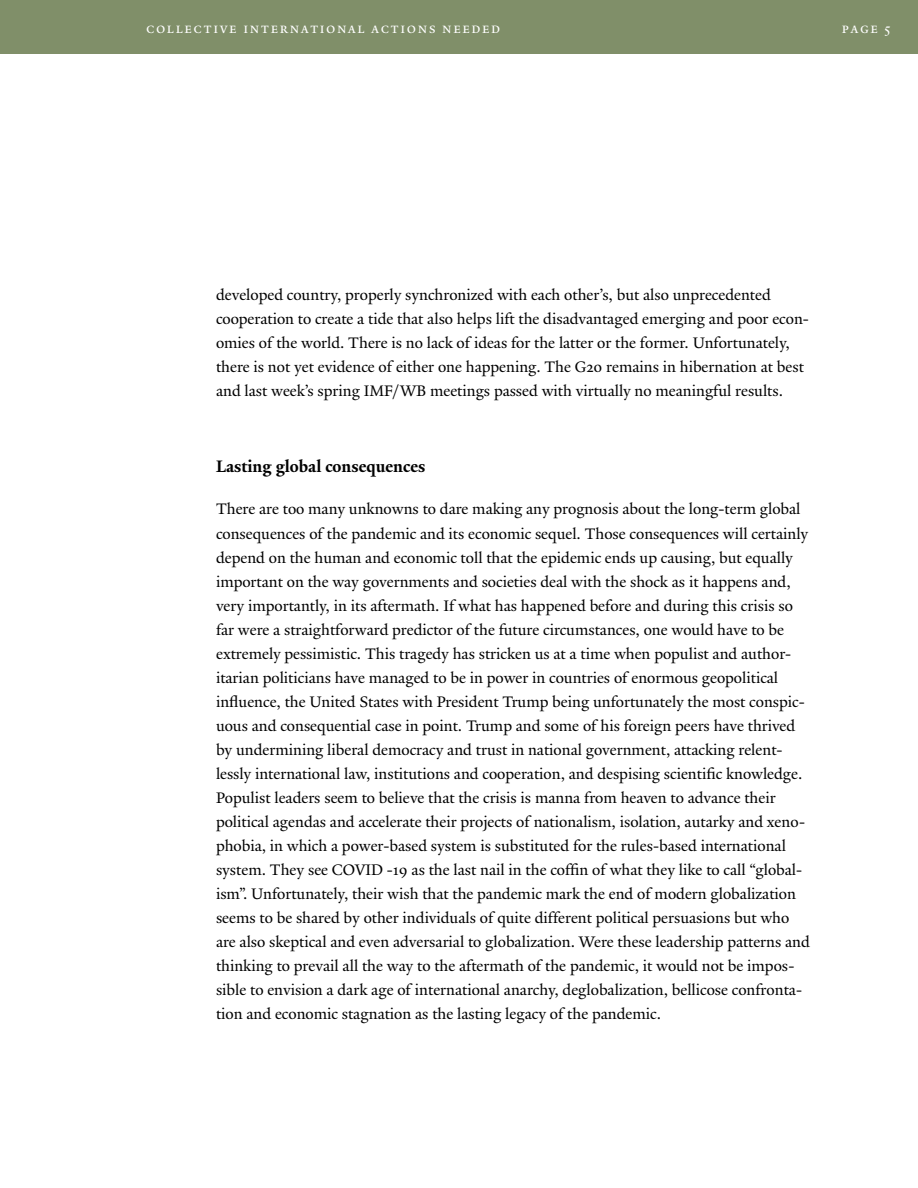
<style>
.page{position:relative;width:918px;height:1188px;background:#fff}
.page>*{position:absolute;margin:0;border:0;box-sizing:border-box;transform-origin:0 0}
.t1{font:700 18px "Yale Design";color:#000}
.t2{font:16.5px/24px "Yale Design";color:#000}
.t3{font:15px "Yale Design Small Cap";letter-spacing:.1em;color:#fff}
</style>
<div class="page">
<div style="left:0;top:0;width:918px;height:54px;background:#808f69"></div>
<p class="t3" style="left:146px;top:20px;width:356px">collective international actions needed</p>
<p class="t3" style="left:842px;top:20px;width:50px">page 5</p>
<p class="t2" style="left:216px;top:283px;width:594px">developed country, properly synchronized with each other’s, but also unprecedented cooperation to create a tide that also helps lift the disadvantaged emerging and poor econ&shy;omies of the world. There is no lack of ideas for the latter or the former. Unfortunately, there is not yet evidence of either one happening. The G20 remains in hibernation at best and last week’s spring IMF/WB meetings passed with virtually no meaningful results.</p>
<p class="t1" style="left:216px;top:456px;width:211px">Lasting global consequences</p>
<p class="t2" style="left:216px;top:497px;width:595px">There are too many unknowns to dare making any prognosis about the long-term global consequences of the pandemic and its economic sequel. Those consequences will certainly depend on the human and economic toll that the epidemic ends up causing, but equally important on the way governments and societies deal with the shock as it happens and, very importantly, in its aftermath. If what has happened before and during this crisis so far were a straightforward predictor of the future circumstances, one would have to be extremely pessimistic. This tragedy has stricken us at a time when populist and author&shy;itarian politicians have managed to be in power in countries of enormous geopolitical influence, the United States with President Trump being unfortunately the most conspic&shy;uous and consequential case in point. Trump and some of his foreign peers have thrived by undermining liberal democracy and trust in national government, attacking relent&shy;lessly international law, institutions and cooperation, and despising scientific knowledge.<br>Populist leaders seem to believe that the crisis is manna from heaven to advance their political agendas and accelerate their projects of nationalism, isolation, autarky and xeno&shy;phobia, in which a power-based system is substituted for the rules-based international system. They see COVID -19 as the last nail in the coffin of what they like to call “global&shy;ism”. Unfortunately, their wish that the pandemic mark the end of modern globalization seems to be shared by other individuals of quite different political persuasions but who are also skeptical and even adversarial to globalization. Were these leadership patterns and thinking to prevail all the way to the aftermath of the pandemic, it would not be impos&shy;sible to envision a dark age of international anarchy, deglobalization, bellicose confronta&shy;tion and economic stagnation as the lasting legacy of the pandemic.</p>
</div>
